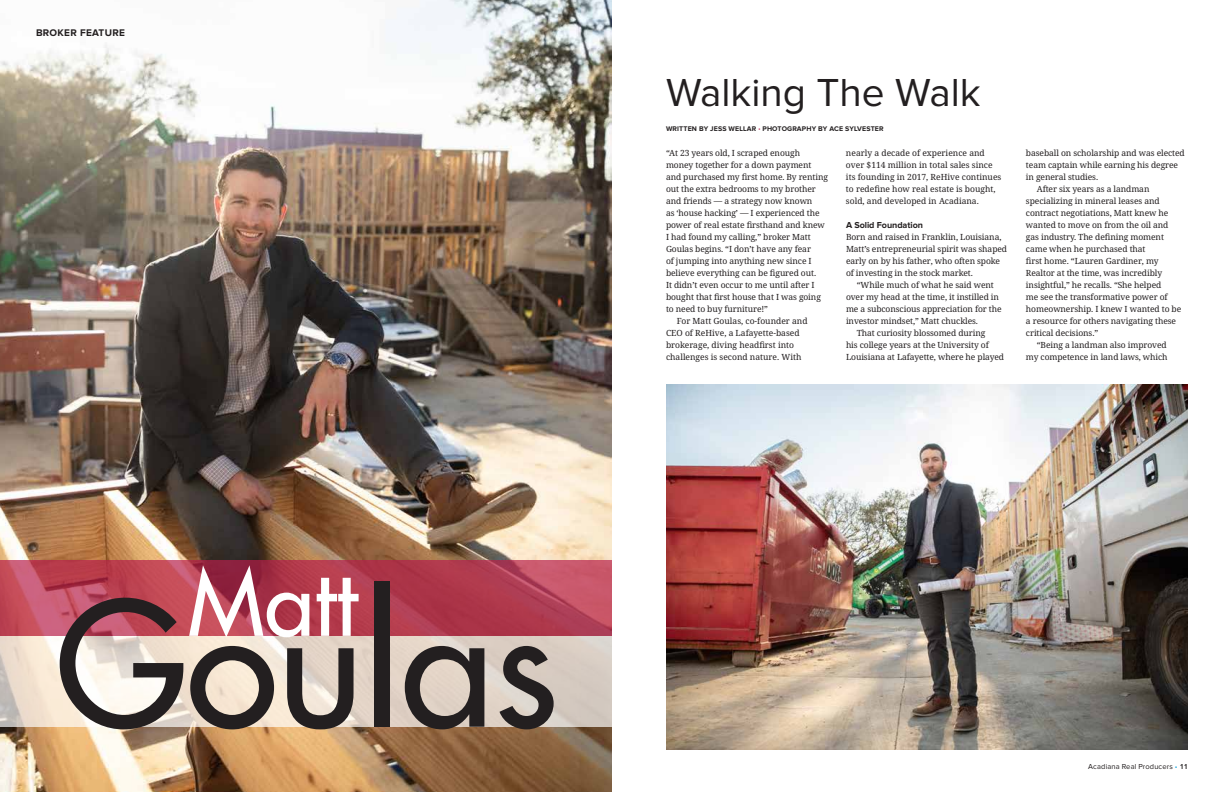
<style>
.page{position:relative;width:1224px;height:792px;background:#fff}
.page>*{position:absolute;margin:0;border:0;box-sizing:border-box;transform-origin:0 0}
.t1{font:500 167.6px "Futura Std";color:#231f20}
.t2{font:500 89.8px "Futura Std";color:#fff}
.t3{font:40.5px "Proxima Nova";color:#231f20}
.t4{font:700 10px "Proxima Nova";letter-spacing:.03em;color:#231f20}
.t5{font:700 9px "Proxima Nova";letter-spacing:-.005em;color:#231f20}
.t6{font:8.5px/12px "Avrile Serif";letter-spacing:-.01em;color:#231f20}
.t7{font:7.5px "Proxima Nova";letter-spacing:.02em;color:#231f20}
.t8{font:700 7px "Proxima Nova";letter-spacing:.02em;color:#231f20}
.s1{font-family:"Archer Pro";font-weight:500;color:#b71e4b}
.s2{color:#19a8e0}
.s3{font-weight:600}
</style>
<div class="page">
<img style="left:0;top:0;width:612px;height:792px">
<svg style="left:0;top:561px;width:612px;height:75px"></svg>
<svg style="left:0;top:636px;width:612px;height:91px"></svg>
<img style="left:666px;top:384px;width:522px;height:366px">
<p class="t4" style="left:36px;top:28px;width:90px">BROKER FEATURE</p>
<h2 class="t2" style="left:188px;top:547px;width:171px">Matt</h2>
<h1 class="t1" style="left:56px;top:560px;width:503px">Goulas</h1>
<h3 class="t3" style="left:666px;top:70px;width:316px">Walking The Walk</h3>
<p class="t8" style="left:666px;top:125px;width:219px">WRITTEN BY JESS WELLAR <span class="s1">•</span> PHOTOGRAPHY BY ACE SYLVESTER</p>
<p class="t6" style="left:666px;top:147px;width:136px">“At 23 years old, I scraped enough</p>
<p class="t6" style="left:666px;top:159px;width:147px">money together for a down payment</p>
<p class="t6" style="left:666px;top:171px;width:163px">and purchased my first home. By renting</p>
<p class="t6" style="left:666px;top:183px;width:151px">out the extra bedrooms to my brother</p>
<p class="t6" style="left:666px;top:195px;width:148px">and friends — a strategy now known</p>
<p class="t6" style="left:666px;top:207px;width:155px">as ‘house hacking’ — I experienced the</p>
<p class="t6" style="left:666px;top:219px;width:160px">power of real estate firsthand and knew</p>
<p class="t6" style="left:666px;top:231px;width:146px">I had found my calling,” broker Matt</p>
<p class="t6" style="left:666px;top:243px;width:147px">Goulas begins. “I don’t have any fear</p>
<p class="t6" style="left:666px;top:255px;width:147px">of jumping into anything new since I</p>
<p class="t6" style="left:666px;top:267px;width:152px">believe everything can be figured out.</p>
<p class="t6" style="left:666px;top:279px;width:150px">It didn’t even occur to me until after I</p>
<p class="t6" style="left:666px;top:291px;width:156px">bought that first house that I was going</p>
<p class="t6" style="left:666px;top:303px;width:104px">to need to buy furniture!”</p>
<p class="t6" style="left:677px;top:315px;width:132px">For Matt Goulas, co-founder and</p>
<p class="t6" style="left:666px;top:327px;width:135px">CEO of ReHive, a Lafayette-based</p>
<p class="t6" style="left:666px;top:339px;width:130px">brokerage, diving headfirst into</p>
<p class="t6" style="left:666px;top:351px;width:137px">challenges is second nature. With</p>
<p class="t6" style="left:846px;top:147px;width:157px">nearly a decade of experience and over $114 million in total sales since its founding in 2017, ReHive continues to redefine how real estate is bought, sold, and developed in Acadiana.</p>
<p class="t5" style="left:846px;top:221px;width:79px">A Solid Foundation</p>
<p class="t6" style="left:846px;top:231px;width:157px">Born and raised in Franklin, Louisiana,</p>
<p class="t6" style="left:846px;top:243px;width:163px">Matt’s entrepreneurial spirit was shaped</p>
<p class="t6" style="left:846px;top:255px;width:156px">early on by his father, who often spoke</p>
<p class="t6" style="left:846px;top:267px;width:128px">of investing in the stock market.</p>
<p class="t6" style="left:857px;top:279px;width:139px">“While much of what he said went</p>
<p class="t6" style="left:846px;top:291px;width:155px">over my head at the time, it instilled in</p>
<p class="t6" style="left:846px;top:303px;width:157px">me a subconscious appreciation for the</p>
<p class="t6" style="left:846px;top:315px;width:134px">investor mindset,” Matt chuckles.</p>
<p class="t6" style="left:857px;top:327px;width:130px">That curiosity blossomed during</p>
<p class="t6" style="left:846px;top:339px;width:144px">his college years at the University of</p>
<p class="t6" style="left:846px;top:351px;width:160px">Louisiana at Lafayette, where he played</p>
<p class="t6" style="left:1026px;top:147px;width:160px">baseball on scholarship and was elected</p>
<p class="t6" style="left:1026px;top:159px;width:154px">team captain while earning his degree</p>
<p class="t6" style="left:1026px;top:171px;width:74px">in general studies.</p>
<p class="t6" style="left:1037px;top:183px;width:114px">After six years as a landman</p>
<p class="t6" style="left:1026px;top:195px;width:135px">specializing in mineral leases and</p>
<p class="t6" style="left:1026px;top:207px;width:144px">contract negotiations, Matt knew he</p>
<p class="t6" style="left:1026px;top:219px;width:144px">wanted to move on from the oil and</p>
<p class="t6" style="left:1026px;top:231px;width:140px">gas industry. The defining moment</p>
<p class="t6" style="left:1026px;top:243px;width:121px">came when he purchased that</p>
<p class="t6" style="left:1026px;top:255px;width:134px">first home. “Lauren Gardiner, my</p>
<p class="t6" style="left:1026px;top:267px;width:138px">Realtor at the time, was incredibly</p>
<p class="t6" style="left:1026px;top:279px;width:137px">insightful,” he recalls. “She helped</p>
<p class="t6" style="left:1026px;top:291px;width:143px">me see the transformative power of</p>
<p class="t6" style="left:1026px;top:303px;width:157px">homeownership. I knew I wanted to be</p>
<p class="t6" style="left:1026px;top:315px;width:152px">a resource for others navigating these</p>
<p class="t6" style="left:1026px;top:327px;width:74px">critical decisions.”</p>
<p class="t6" style="left:1037px;top:339px;width:132px">“Being a landman also improved</p>
<p class="t6" style="left:1026px;top:351px;width:143px">my competence in land laws, which</p>
<p class="t7" style="left:1088px;top:762px;width:101px">Acadiana Real Producers <span class="s2">•</span> <span class="s3">11</span></p>
</div>
